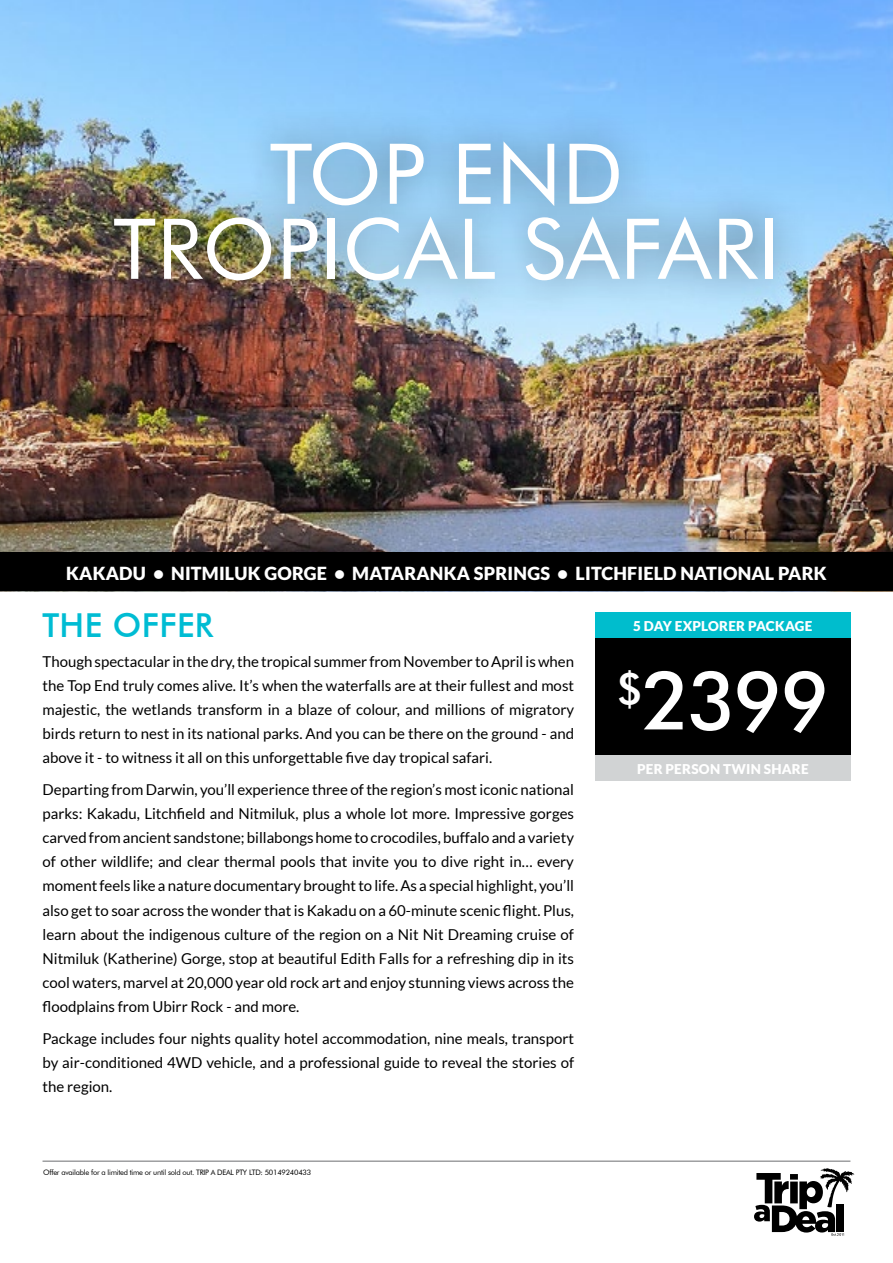
<style>
.page{position:relative;width:893px;height:1263px;background:#fff}
.page>*{position:absolute;margin:0;border:0;box-sizing:border-box;transform-origin:0 0}
.t1{font:84px/75px "Futura BT";letter-spacing:.01em;color:#fff;text-align:center}
.t2{font:500 81px "Futura BT";color:#fff}
.t3{font:500 33px "Futura BT";letter-spacing:.01em;color:#00bcd3}
.t4{font:900 18px "Lato";letter-spacing:.01em;color:#fff}
.t5{font:15px/24px "Lato";color:#000;text-align:justify}
.t6{font:900 13.5px "Lato";letter-spacing:.01em;color:#fff}
.t7{font:7.5px "Futura BT";letter-spacing:-.03em;color:#000}
</style>
<div class="page">
<hr style="left:43px;top:1161px;width:807px;height:1px;background:#6d6e71">
<svg style="left:754px;top:1168px;width:100px;height:68px"></svg>
<img style="left:0;top:0;width:893px;height:553px">
<div style="left:0;top:553px;width:893px;height:38px;background:#000"></div>
<div style="left:81px;top:106px;width:729px;height:210px;background:#000;opacity:.5"></div>
<div style="left:595px;top:624px;width:255px;height:134px;background:#000"></div>
<div style="left:595px;top:755px;width:255px;height:26px;background:#d1d3d4"></div>
<div style="left:595px;top:612px;width:255px;height:26px;background:#00bdcd"></div>
<h1 class="t1" style="left:113px;top:136px;width:668px">TOP END<br>TROPICAL SAFARI</h1>
<p class="t4" style="left:66px;top:563px;width:762px">KAKADU • NITMILUK GORGE • MATARANKA SPRINGS • LITCHFIELD NATIONAL PARK</p>
<h3 class="t3" style="left:43px;top:606px;width:172px">THE OFFER</h3>
<p class="t6" style="left:633px;top:618px;width:181px">5 DAY EXPLORER PACKAGE</p>
<p class="t5" style="left:43px;top:649px;width:533px">Though spectacular in the dry, the tropical summer from November to April is when the Top End truly comes alive. It’s when the waterfalls are at their fullest and most majestic, the wetlands transform in a blaze of colour, and millions of migratory birds return to nest in its national parks. And you can be there on the ground - and above it - to witness it all on this unforgettable five day tropical safari.</p>
<p class="t5" style="left:43px;top:778px;width:533px">Departing from Darwin, you’ll experience three of the region’s most iconic national parks: Kakadu, Litchfield and Nitmiluk, plus a whole lot more. Impressive gorges carved from ancient sandstone; billabongs home to crocodiles, buffalo and a variety of other wildlife; and clear thermal pools that invite you to dive right in… every moment feels like a nature documentary brought to life. As a special highlight, you’ll also get to soar across the wonder that is Kakadu on a 60-minute scenic flight. Plus, learn about the indigenous culture of the region on a Nit Nit Dreaming cruise of Nitmiluk (Katherine) Gorge, stop at beautiful Edith Falls for a refreshing dip in its cool waters, marvel at 20,000 year old rock art and enjoy stunning views across the floodplains from Ubirr Rock - and more.</p>
<p class="t5" style="left:43px;top:1026px;width:533px">Package includes four nights quality hotel accommodation, nine meals, transport by air-conditioned 4WD vehicle, and a professional guide to reveal the stories of the region.</p>
<p class="t7" style="left:43px;top:1168px;width:270px">Offer available for a limited time or until sold out. TRIP A DEAL PTY LTD: 50149240433</p>
<h2 class="t2" style="left:616px;top:651px;width:215px"><sup>$</sup>2399</h2>
<p class="t6" style="left:637px;top:761px;width:173px">PER PERSON TWIN SHARE</p>
</div>
